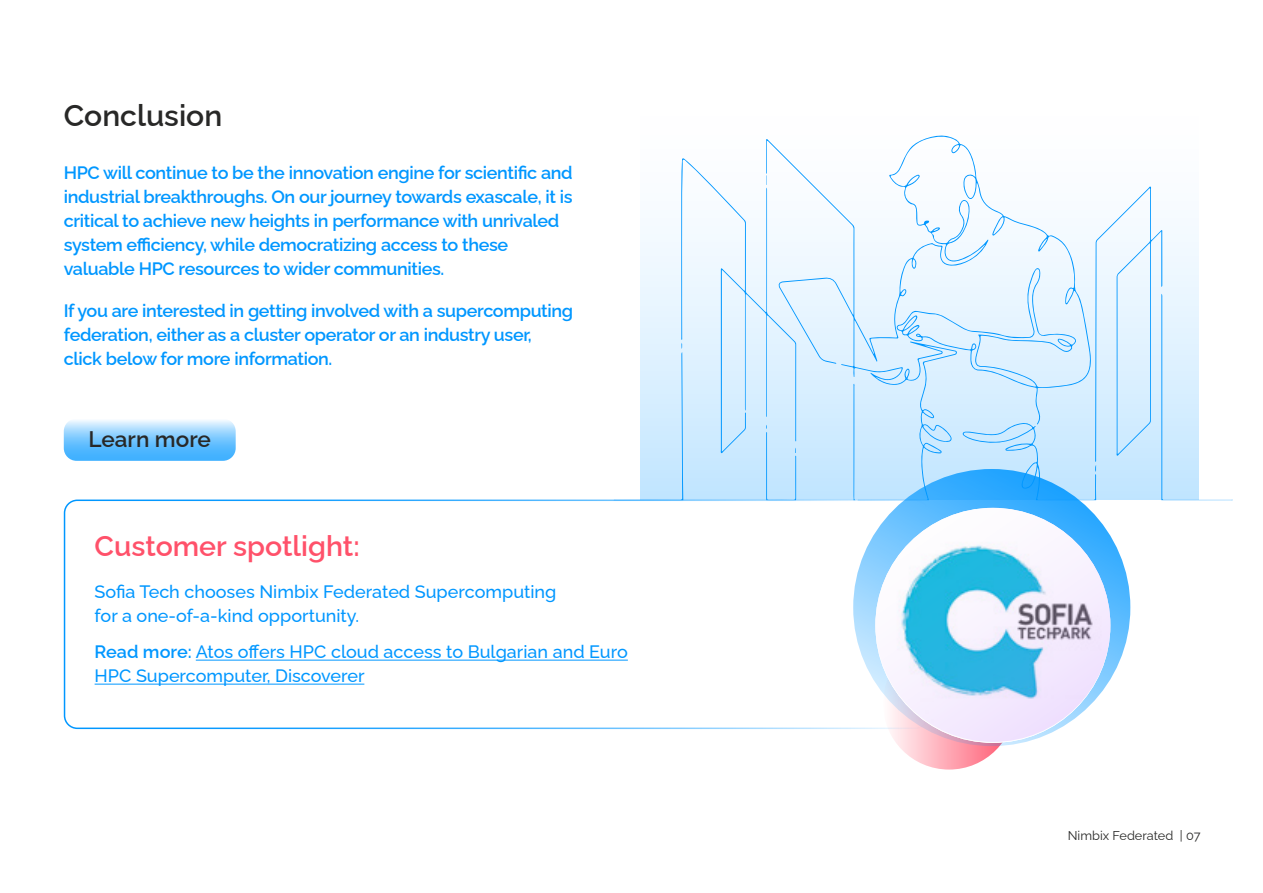
<style>
.page{position:relative;width:1263px;height:893px;background:#fff}
.page>*{position:absolute;margin:0;border:0;box-sizing:border-box;transform-origin:0 0}
.t1{font:600 30px "Raleway";color:#282827}
.t2{font:600 28.5px "Raleway";color:#ff516a}
.t3{font:600 22.5px "Raleway";color:#282827}
.t4{font:600 18px/24px "Raleway";letter-spacing:-.02em;color:#0097ff}
.t5{font:500 18px/24px "Raleway";color:#0097ff}
.t6{font:12.75px "Raleway";color:#282827}
.s1{font-weight:600}
</style>
<div class="page">
<svg style="left:883px;top:637px;width:132px;height:133px;background:#febec7"></svg>
<svg style="left:853px;top:469px;width:277px;height:277px;background:#75c3fc"></svg>
<svg style="left:875px;top:507px;width:235px;height:235px"></svg>
<div style="left:64px;top:500px;width:865px;height:229px;border:2px solid #0097ff;border-radius:13px"></div>
<hr style="left:196px;top:660px;width:432px;height:1px;background:#0097ff">
<hr style="left:95px;top:684px;width:269px;height:1px;background:#0097ff">
<svg style="left:766px;top:135px;width:213px;height:365px"></svg>
<svg style="left:853px;top:384px;width:2px;height:116px"></svg>
<svg style="left:962px;top:186px;width:271px;height:315px"></svg>
<svg style="left:613px;top:158px;width:183px;height:342px"></svg>
<svg style="left:64px;top:419px;width:172px;height:42px;background:#82cbff"></svg>
<h1 class="t1" style="left:64px;top:91px;width:160px">Conclusion</h1>
<p class="t4" style="left:64px;top:159px;width:510px">HPC will continue to be the innovation engine for scientific and industrial breakthroughs. On our journey towards exascale, it is critical to achieve new heights in performance with unrivaled system efficiency, while democratizing access to these valuable HPC resources to wider communities.</p>
<p class="t4" style="left:64px;top:297px;width:511px">If you are interested in getting involved with a supercomputing federation, either as a cluster operator or an industry user, click below for more information.</p>
<p class="t3" style="left:88px;top:421px;width:124px">Learn more</p>
<h2 class="t2" style="left:95px;top:523px;width:267px">Customer spotlight:</h2>
<p class="t5" style="left:95px;top:578px;width:463px">Sofia Tech chooses Nimbix Federated Supercomputing for a one-of-a-kind opportunity.</p>
<p class="t5" style="left:95px;top:638px;width:535px"><span class="s1">Read more:</span> Atos offers HPC cloud access to Bulgarian and Euro<br>HPC Supercomputer, Discoverer</p>
<p class="t6" style="left:1068px;top:826px;width:134px">Nimbix Federated | 07</p>
</div>
